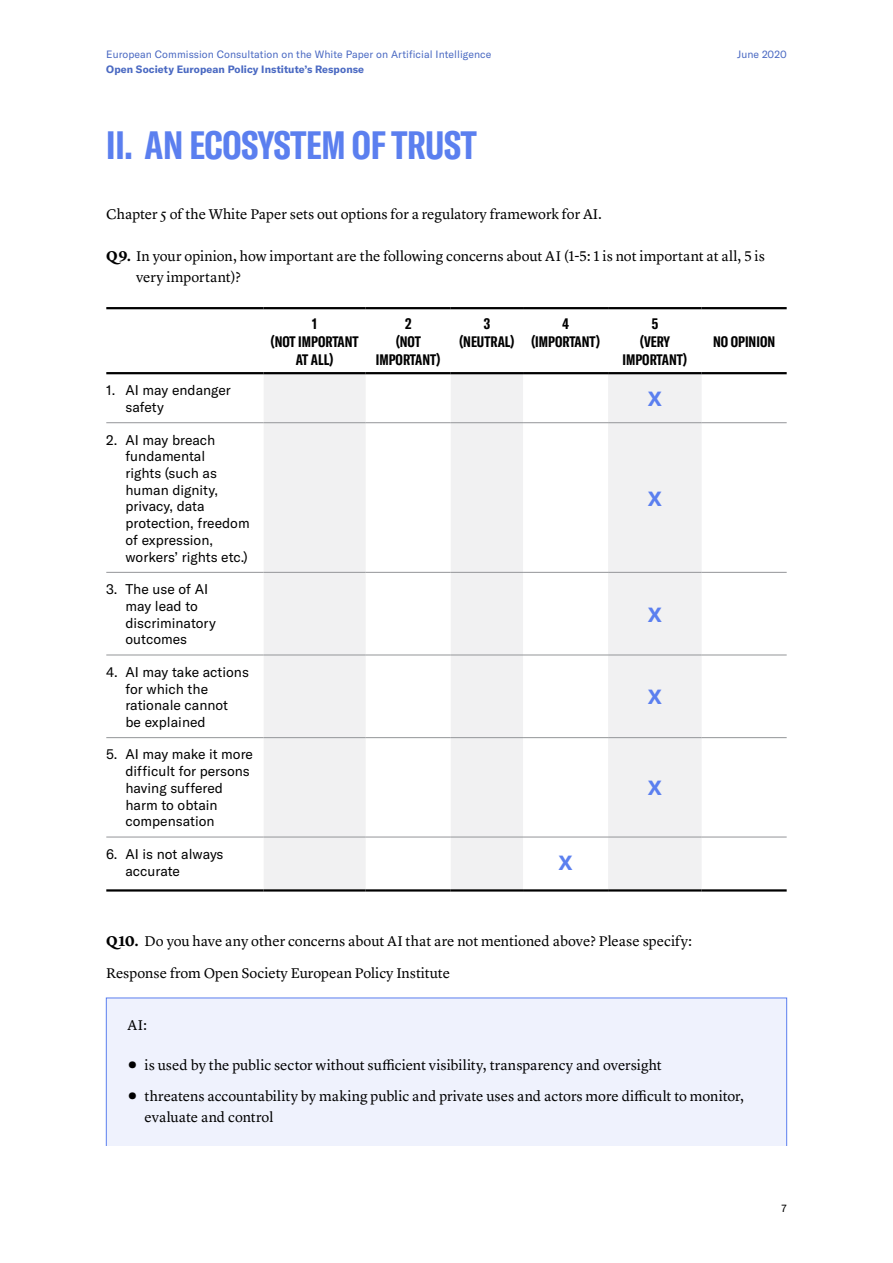
<style>
.page{position:relative;width:893px;height:1263px;background:#fff}
.page>*{position:absolute;margin:0;border:0;box-sizing:border-box;transform-origin:0 0}
.t1{font:700 extra-condensed 39px "GT America";letter-spacing:-.005em;color:#5b7fef}
.t2{font:700 20.25px "GT America";color:#5b7fef}
.t3{font:700 extra-condensed 15px/18px "GT America";color:#000;text-align:center}
.t4{font:14.7px/21px "Lyon Text";color:#000}
.t5{font:13.95px/16.8px "GT America";color:#000}
.t6{font:10.5px "GT America";letter-spacing:.005em;color:#4a69c2}
.t7{font:700 10.5px "GT America";letter-spacing:.005em;color:#4a69c2}
.t8{font:10.5px "GT America";color:#000}
.s1{font-weight:700}
.s2{font-family:"GT America";font-weight:700;font-size:27px}
</style>
<div class="page">
<div style="left:106px;top:997px;width:681px;height:150px;background:#eff2fd"></div>
<svg style="left:264px;top:374px;width:438px;height:515px;fill:#f1f1f2"></svg>
<hr style="left:106px;top:307px;width:158px;height:2px;background:#000">
<hr style="left:264px;top:307px;width:102px;height:2px;background:#000">
<hr style="left:366px;top:307px;width:85px;height:2px;background:#000">
<hr style="left:451px;top:307px;width:72px;height:2px;background:#000">
<hr style="left:523px;top:307px;width:85px;height:2px;background:#000">
<hr style="left:608px;top:307px;width:94px;height:2px;background:#000">
<hr style="left:702px;top:307px;width:85px;height:2px;background:#000">
<hr style="left:106px;top:372px;width:158px;height:2px;background:#000">
<hr style="left:264px;top:372px;width:102px;height:2px;background:#000">
<hr style="left:366px;top:372px;width:85px;height:2px;background:#000">
<hr style="left:451px;top:372px;width:72px;height:2px;background:#000">
<hr style="left:523px;top:372px;width:85px;height:2px;background:#000">
<hr style="left:608px;top:372px;width:94px;height:2px;background:#000">
<hr style="left:702px;top:372px;width:85px;height:2px;background:#000">
<hr style="left:106px;top:422px;width:158px;height:1px;background:#939598">
<hr style="left:264px;top:422px;width:102px;height:1px;background:#939598">
<hr style="left:366px;top:422px;width:85px;height:1px;background:#939598">
<hr style="left:451px;top:422px;width:72px;height:1px;background:#939598">
<hr style="left:523px;top:422px;width:85px;height:1px;background:#939598">
<hr style="left:608px;top:422px;width:94px;height:1px;background:#939598">
<hr style="left:702px;top:422px;width:85px;height:1px;background:#939598">
<hr style="left:106px;top:572px;width:158px;height:1px;background:#939598">
<hr style="left:264px;top:572px;width:102px;height:1px;background:#939598">
<hr style="left:366px;top:572px;width:85px;height:1px;background:#939598">
<hr style="left:451px;top:572px;width:72px;height:1px;background:#939598">
<hr style="left:523px;top:572px;width:85px;height:1px;background:#939598">
<hr style="left:608px;top:572px;width:94px;height:1px;background:#939598">
<hr style="left:702px;top:572px;width:85px;height:1px;background:#939598">
<hr style="left:106px;top:655px;width:158px;height:1px;background:#939598">
<hr style="left:264px;top:655px;width:102px;height:1px;background:#939598">
<hr style="left:366px;top:655px;width:85px;height:1px;background:#939598">
<hr style="left:451px;top:655px;width:72px;height:1px;background:#939598">
<hr style="left:523px;top:655px;width:85px;height:1px;background:#939598">
<hr style="left:608px;top:655px;width:94px;height:1px;background:#939598">
<hr style="left:702px;top:655px;width:85px;height:1px;background:#939598">
<hr style="left:106px;top:737px;width:158px;height:1px;background:#939598">
<hr style="left:264px;top:737px;width:102px;height:1px;background:#939598">
<hr style="left:366px;top:737px;width:85px;height:1px;background:#939598">
<hr style="left:451px;top:737px;width:72px;height:1px;background:#939598">
<hr style="left:523px;top:737px;width:85px;height:1px;background:#939598">
<hr style="left:608px;top:737px;width:94px;height:1px;background:#939598">
<hr style="left:702px;top:737px;width:85px;height:1px;background:#939598">
<hr style="left:106px;top:837px;width:158px;height:1px;background:#939598">
<hr style="left:264px;top:837px;width:102px;height:1px;background:#939598">
<hr style="left:366px;top:837px;width:85px;height:1px;background:#939598">
<hr style="left:451px;top:837px;width:72px;height:1px;background:#939598">
<hr style="left:523px;top:837px;width:85px;height:1px;background:#939598">
<hr style="left:608px;top:837px;width:94px;height:1px;background:#939598">
<hr style="left:702px;top:837px;width:85px;height:1px;background:#939598">
<hr style="left:106px;top:889px;width:158px;height:2px;background:#000">
<hr style="left:264px;top:889px;width:102px;height:2px;background:#000">
<hr style="left:366px;top:889px;width:85px;height:2px;background:#000">
<hr style="left:451px;top:889px;width:72px;height:2px;background:#000">
<hr style="left:523px;top:889px;width:85px;height:2px;background:#000">
<hr style="left:608px;top:889px;width:94px;height:2px;background:#000">
<hr style="left:702px;top:889px;width:85px;height:2px;background:#000">
<hr style="left:104px;top:1146px;width:694px;height:4px;background:#fff">
<p class="t6" style="left:106px;top:48px;width:387px">European Commission Consultation on the White Paper on Artificial Intelligence</p>
<p class="t6" style="left:737px;top:48px;width:51px">June 2020</p>
<p class="t7" style="left:106px;top:63px;width:259px">Open Society European Policy Institute’s Response</p>
<h1 class="t1" style="left:106px;top:121px;width:372px">II. AN ECOSYSTEM OF TRUST</h1>
<p class="t4" style="left:106px;top:202px;width:497px">Chapter 5 of the White Paper sets out options for a regulatory framework for AI.</p>
<p class="t4" style="left:136px;top:244px;width:630px;text-indent:-30px"><span class="s1">Q9.</span> In your opinion, how important are the following concerns about AI (1-5: 1 is not important at all, 5 is very important)?</p>
<p class="t3" style="left:271px;top:314px;width:90px">1<br>(NOT IMPORTANT<br>AT ALL)</p>
<p class="t3" style="left:376px;top:314px;width:66px">2<br>(NOT<br>IMPORTANT)</p>
<p class="t3" style="left:459px;top:314px;width:57px">3 (NEUTRAL)</p>
<p class="t3" style="left:531px;top:314px;width:70px">4 (IMPORTANT)</p>
<p class="t3" style="left:622px;top:314px;width:66px">5<br>(VERY<br>IMPORTANT)</p>
<p class="t3" style="left:713px;top:332px;width:63px">NO OPINION</p>
<p class="t5" style="left:125px;top:382px;width:107px;text-indent:-19px">1. AI may endanger safety</p>
<h2 class="t2" style="left:648px;top:386px;width:16px">X</h2>
<p class="t5" style="left:125px;top:431px;width:126px;text-indent:-19px">2. AI may breach fundamental<br>rights (such as human dignity, privacy, data protection, freedom of expression, workers’ rights etc.)</p>
<h2 class="t2" style="left:648px;top:486px;width:16px">X</h2>
<p class="t5" style="left:125px;top:581px;width:92px;text-indent:-19px">3. The use of AI may lead to discriminatory outcomes</p>
<p class="t5" style="left:125px;top:663px;width:125px;text-indent:-19px">4. AI may take actions for which the rationale cannot<br>be explained</p>
<p class="t5" style="left:125px;top:746px;width:129px;text-indent:-19px">5. AI may make it more difficult for persons having suffered harm to obtain compensation</p>
<p class="t5" style="left:125px;top:845px;width:99px;text-indent:-19px">6. AI is not always accurate</p>
<h2 class="t2" style="left:558px;top:850px;width:16px">X</h2>
<h2 class="t2" style="left:648px;top:602px;width:16px">X</h2>
<h2 class="t2" style="left:648px;top:685px;width:16px">X</h2>
<h2 class="t2" style="left:648px;top:776px;width:16px">X</h2>
<p class="t4" style="left:106px;top:924px;width:587px;line-height:31.5px"><span class="s1">Q10.</span> Do you have any other concerns about AI that are not mentioned above? Please specify:<br>Response from Open Society European Policy Institute</p>
<p class="t4" style="left:128px;top:1014px;width:21px">AI:</p>
<p class="t4" style="left:128px;top:1053px;width:536px"><span class="s2">•</span> is used by the public sector without sufficient visibility, transparency and oversight</p>
<p class="t4" style="left:145px;top:1084px;width:601px;text-indent:-17px"><span class="s2">•</span> threatens accountability by making public and private uses and actors more difficult to monitor, evaluate and control</p>
<p class="t8" style="left:781px;top:1202px;width:7px">7</p>
</div>
